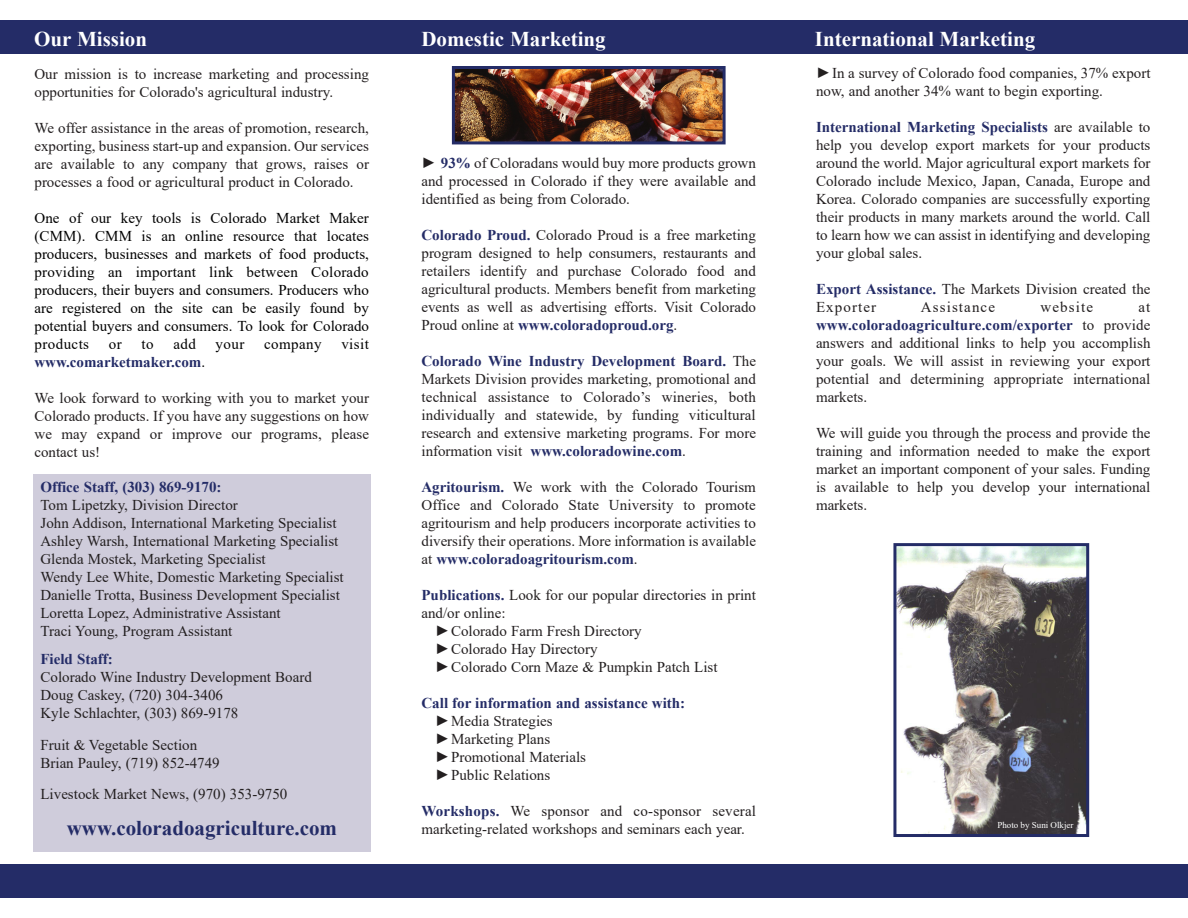
<style>
.page{position:relative;width:1188px;height:918px;background:#fff}
.page>*{position:absolute;margin:0;border:0;box-sizing:border-box;transform-origin:0 0}
.t1{font:700 21px "Times New Roman";color:#fff}
.t2{font:700 21px "Times New Roman";color:#242c67}
.t3{font:15px/18px "Times New Roman";color:#231f20;text-align:justify}
.t4{font:15px/18px "Times New Roman";color:#000;text-align:justify}
.t5{font:700 15px "Times New Roman";color:#242c67}
.t6{font:15px "Times New Roman";letter-spacing:.075em;color:#231f20}
.t7{font:15px "Times New Roman";letter-spacing:.03em;color:#000}
.t8{font:9px "Times New Roman";color:#fff}
.s1{font-weight:700;color:#242c67}
.s2{font-weight:400;color:#000}
</style>
<div class="page">
<div style="left:0;top:20px;width:1188px;height:34px;background:#242c67"></div>
<div style="left:0;top:864px;width:1188px;height:34px;background:#242c67"></div>
<img style="left:456px;top:70px;width:266px;height:70px">
<div style="left:452px;top:66px;width:274px;height:78px;border:3px solid #242c67"></div>
<div style="left:33px;top:474px;width:338px;height:377px;background:#cfccdb"></div>
<img style="left:897px;top:547px;width:188px;height:286px">
<div style="left:893px;top:543px;width:196px;height:294px;border:3px solid #242c67"></div>
<p class="t1" style="left:34px;top:24px;width:114px">Our Mission</p>
<p class="t1" style="left:422px;top:24px;width:186px">Domestic Marketing</p>
<p class="t1" style="left:815px;top:24px;width:222px">International Marketing</p>
<p class="t3" style="left:816px;top:64px;width:336px">►In a survey of Colorado food companies, 37% export now, and another 34% want to begin exporting.</p>
<p class="t3" style="left:816px;top:118px;width:336px"><span class="s1">International Marketing Specialists</span> are available to help you develop export markets for your products around the world. Major agricultural export markets for Colorado include Mexico, Japan, Canada, Europe and Korea. Colorado companies are successfully exporting their products in many markets around the world. Call to learn how we can assist in identifying and developing your global sales.</p>
<p class="t3" style="left:816px;top:280px;width:336px"><span class="s1">Export Assistance.</span> The Markets Division created the<br>Exporter</p>
<p class="t3" style="left:34px;top:65px;width:336px">Our mission is to increase marketing and processing opportunities for Colorado's agricultural industry.</p>
<p class="t3" style="left:34px;top:119px;width:336px">We offer assistance in the areas of promotion, research, exporting, business start-up and expansion. Our services are available to any company that grows, raises or processes a food or agricultural product in Colorado.</p>
<p class="t4" style="left:34px;top:209px;width:336px">One of our key tools is Colorado Market Maker (CMM). CMM is an online resource that locates producers, businesses and markets of food products, providing an important link between Colorado producers, their buyers and consumers. Producers who are registered on the site can be easily found by potential buyers and consumers. To look for Colorado products</p>
<p class="t3" style="left:422px;top:153px;width:336px">► <span class="s1">93%</span> of Coloradans would buy more products grown and processed in Colorado if they were available and identified as being from Colorado.</p>
<p class="t3" style="left:422px;top:225px;width:336px"><span class="s1">Colorado Proud.</span> Colorado Proud is a free marketing program designed to help consumers, restaurants and retailers identify and purchase Colorado food and agricultural products. Members benefit from marketing events as well as advertising efforts. Visit Colorado Proud online at <span class="s1">www.coloradoproud.org</span>.</p>
<p class="t3" style="left:422px;top:351px;width:336px"><span class="s1">Colorado Wine Industry Development Board.</span> The Markets Division provides marketing, promotional and technical assistance to Colorado’s wineries, both individually and statewide, by funding viticultural research and extensive marketing programs. For more information visit <span class="s1">www.coloradowine.com</span>.</p>
<p class="t3" style="left:422px;top:477px;width:336px"><span class="s1">Agritourism.</span> We work with the Colorado Tourism Office and Colorado State University to promote agritourism and help producers incorporate activities to diversify their operations. More information is available at <span class="s1">www.coloradoagritourism.com</span>.</p>
<p class="t3" style="left:422px;top:585px;width:336px"><span class="s1">Publications.</span> Look for our popular directories in print and/or online:</p>
<p class="t3" style="left:435px;top:621px;width:208px">►Colorado Farm Fresh Directory</p>
<p class="t3" style="left:435px;top:639px;width:164px">►Colorado Hay Directory</p>
<p class="t3" style="left:435px;top:657px;width:284px">►Colorado Corn Maze &amp; Pumpkin Patch List</p>
<p class="t5" style="left:422px;top:692px;width:265px">Call for information and assistance with:</p>
<p class="t3" style="left:435px;top:711px;width:119px">►Media Strategies</p>
<p class="t3" style="left:435px;top:729px;width:117px">►Marketing Plans</p>
<p class="t3" style="left:435px;top:747px;width:153px">►Promotional Materials</p>
<p class="t3" style="left:435px;top:765px;width:117px">►Public Relations</p>
<p class="t3" style="left:422px;top:801px;width:336px"><span class="s1">Workshops.</span> We sponsor and co-sponsor several marketing-related workshops and seminars each year.</p>
<p class="t6" style="left:921px;top:297px;width:76px">Assistance</p>
<p class="t6" style="left:1041px;top:297px;width:54px">website</p>
<p class="t3" style="left:816px;top:298px;width:336px;text-indent:323px">at <span class="s1">www.coloradoagriculture.com/exporter</span> to provide answers and additional links to help you accomplish your goals. We will assist in reviewing your export potential and determining appropriate international markets.</p>
<p class="t3" style="left:816px;top:424px;width:336px">We will guide you through the process and provide the training and information needed to make the export market an important component of your sales. Funding is available to help you develop your international markets.</p>
<p class="t4" style="left:109px;top:335px;width:14px">or</p>
<p class="t4" style="left:142px;top:335px;width:14px">to</p>
<p class="t4" style="left:173px;top:335px;width:24px">add</p>
<p class="t4" style="left:216px;top:335px;width:30px">your</p>
<p class="t7" style="left:264px;top:334px;width:59px">company</p>
<p class="t4" style="left:341px;top:335px;width:29px">visit</p>
<p class="t5" style="left:34px;top:352px;width:172px">www.comarketmaker.com<span class="s2">.</span></p>
<p class="t3" style="left:34px;top:389px;width:336px">We look forward to working with you to market your Colorado products. If you have any suggestions on how we may expand or improve our programs, please contact us!</p>
<p class="t5" style="left:40px;top:476px;width:183px">Office Staff, (303) 869-9170:</p>
<p class="t3" style="left:40px;top:495px;width:199px">Tom Lipetzky, Division Director</p>
<p class="t3" style="left:40px;top:513px;width:298px">John Addison, International Marketing Specialist</p>
<p class="t3" style="left:40px;top:531px;width:299px">Ashley Warsh, International Marketing Specialist</p>
<p class="t3" style="left:40px;top:549px;width:227px">Glenda Mostek, Marketing Specialist</p>
<p class="t3" style="left:40px;top:567px;width:305px">Wendy Lee White, Domestic Marketing Specialist</p>
<p class="t3" style="left:40px;top:585px;width:301px">Danielle Trotta, Business Development Specialist</p>
<p class="t3" style="left:40px;top:603px;width:242px">Loretta Lopez, Administrative Assistant</p>
<p class="t3" style="left:40px;top:621px;width:193px">Traci Young, Program Assistant</p>
<p class="t5" style="left:40px;top:649px;width:74px">Field Staff:</p>
<p class="t3" style="left:40px;top:668px;width:273px">Colorado Wine Industry Development Board</p>
<p class="t3" style="left:40px;top:686px;width:184px">Doug Caskey, (720) 304-3406</p>
<p class="t3" style="left:40px;top:704px;width:199px">Kyle Schlachter, (303) 869-9178</p>
<p class="t3" style="left:40px;top:735px;width:158px">Fruit &amp; Vegetable Section</p>
<p class="t3" style="left:40px;top:753px;width:181px">Brian Pauley, (719) 852-4749</p>
<p class="t3" style="left:40px;top:785px;width:248px">Livestock Market News, (970) 353-9750</p>
<p class="t2" style="left:67px;top:813px;width:272px">www.coloradoagriculture.com</p>
<p class="t8" style="left:997px;top:819px;width:78px">Photo by Suni Olkjer</p>
</div>
